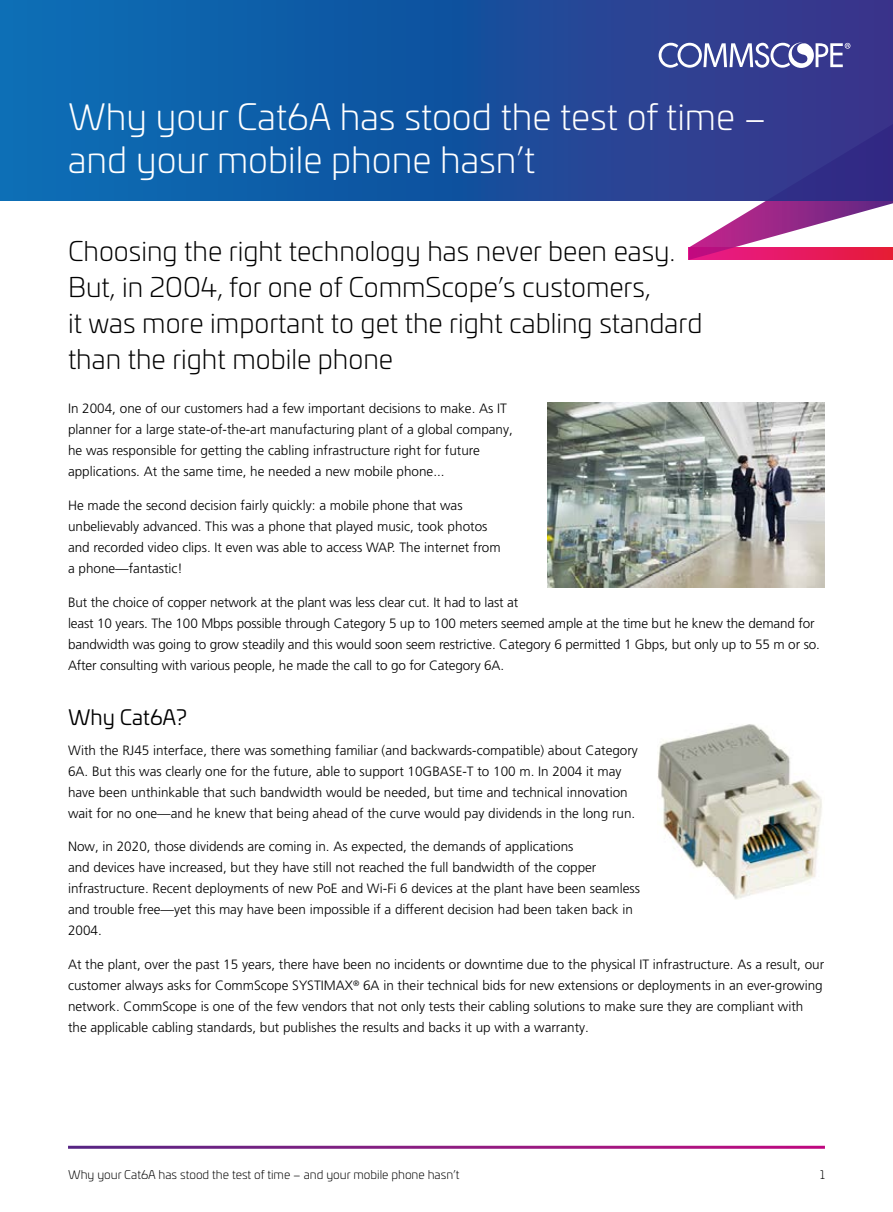
<style>
.page{position:relative;width:893px;height:1212px;background:#fff}
.page>*{position:absolute;margin:0;border:0;box-sizing:border-box;transform-origin:0 0}
.t1{font:300 36px/43.2px "Univia Pro";color:#fff}
.t2{font:300 27px/36px "Univia Pro";color:#000}
.t3{font:21px "Univia Pro";color:#000}
.t4{font:300 13.5px/21px "Frutiger LT Pro";color:#000}
.t5{font:300 12px "Univia Pro";color:#000}
</style>
<div class="page">
<svg style="left:689px;top:200px;width:204px;height:60px"></svg>
<svg style="left:0;top:0;width:893px;height:200px;background:#1a519f"></svg>
<img style="left:548px;top:403px;width:277px;height:184px">
<img style="left:657px;top:724px;width:165px;height:175px">
<svg style="left:659px;top:43px;width:191px;height:25px"></svg>
<h1 class="t1" style="left:68px;top:93px;width:700px">Why your Cat6A has stood the test of time – and your mobile phone hasn’t</h1>
<h2 class="t2" style="left:68px;top:232px;width:636px">Choosing the right technology has never been easy.<br>But, in 2004, for one of CommScope’s customers,<br>it was more important to get the right cabling standard than the right mobile phone</h2>
<p class="t4" style="left:68px;top:398px;width:446px">In 2004, one of our customers had a few important decisions to make. As IT planner for a large state-of-the-art manufacturing plant of a global company, he was responsible for getting the cabling infrastructure right for future applications. At the same time, he needed a new mobile phone...</p>
<p class="t4" style="left:68px;top:495px;width:434px">He made the second decision fairly quickly: a mobile phone that was unbelievably advanced. This was a phone that played music, took photos and recorded video clips. It even was able to access WAP. The internet from a phone—fantastic!</p>
<p class="t4" style="left:68px;top:591px;width:753px">But the choice of copper network at the plant was less clear cut. It had to last at<br>least 10 years. The 100 Mbps possible through Category 5 up to 100 meters seemed ample at the time but he knew the demand for bandwidth was going to grow steadily and this would soon seem restrictive. Category 6 permitted 1 Gbps, but only up to 55 m or so.<br>After consulting with various people, he made the call to go for Category 6A.</p>
<h3 class="t3" style="left:68px;top:702px;width:120px">Why Cat6A?</h3>
<p class="t4" style="left:68px;top:739px;width:571px">With the RJ45 interface, there was something familiar (and backwards-compatible) about Category 6A. But this was clearly one for the future, able to support 10GBASE-T to 100 m. In 2004 it may have been unthinkable that such bandwidth would be needed, but time and technical innovation wait for no one—and he knew that being ahead of the curve would pay dividends in the long run.</p>
<p class="t4" style="left:68px;top:836px;width:573px">Now, in 2020, those dividends are coming in. As expected, the demands of applications<br>and devices have increased, but they have still not reached the full bandwidth of the copper infrastructure. Recent deployments of new PoE and Wi-Fi 6 devices at the plant have been seamless and trouble free—yet this may have been impossible if a different decision had been taken back in 2004.</p>
<p class="t4" style="left:68px;top:954px;width:758px">At the plant, over the past 15 years, there have been no incidents or downtime due to the physical IT infrastructure. As a result, our customer always asks for CommScope SYSTIMAX<sup>®</sup> 6A in their technical bids for new extensions or deployments in an ever-growing network. CommScope is one of the few vendors that not only tests their cabling solutions to make sure they are compliant with the applicable cabling standards, but publishes the results and backs it up with a warranty.</p>
<p class="t5" style="left:68px;top:1166px;width:393px">Why your Cat6A has stood the test of time – and your mobile phone hasn’t</p>
<p class="t5" style="left:820px;top:1166px;width:6px">1</p>
</div>
